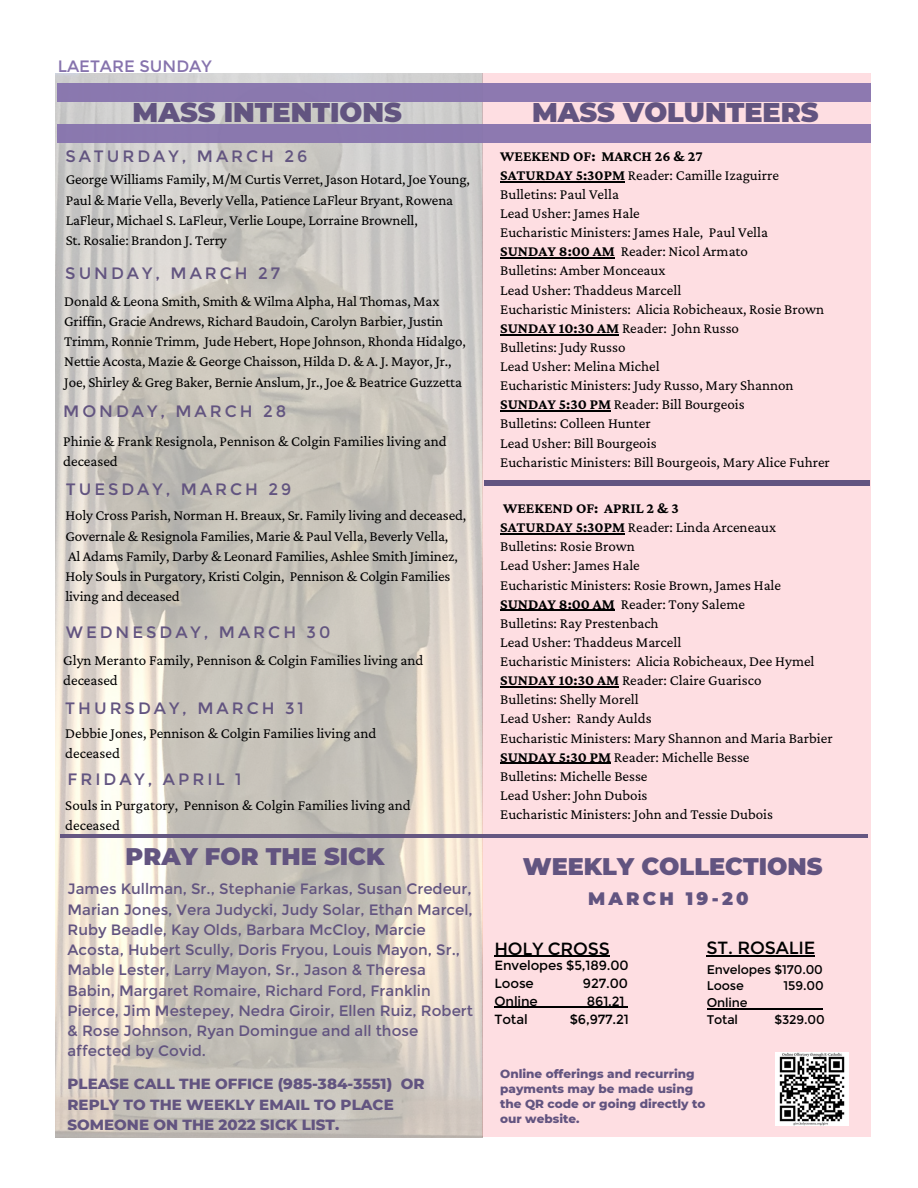
<style>
.page{position:relative;width:918px;height:1188px;background:#fff}
.page>*{position:absolute;margin:0;border:0;box-sizing:border-box;transform-origin:0 0}
.t1{font:900 27px "Montserrat";color:#625480}
.t2{font:900 24px "Montserrat";color:#625480}
.t3{font:900 18px "Montserrat";letter-spacing:.18em;color:#625480}
.t4{font:17.7px "Montserrat";letter-spacing:-.01em;color:#000}
.t5{font:17.55px "Montserrat";letter-spacing:-.01em;color:#000}
.t6{font:16.5px "Montserrat";letter-spacing:.18em;color:#625480}
.t7{font:16.5px "Montserrat";color:#8673ad}
.t8{font:15px/20.2px "Crimson Pro";color:#000}
.t9{font:15px/20.2px "Montserrat";color:#625480}
.t10{font:800 15px "Montserrat";color:#625480}
.t11{font:700 15px "Crimson Pro";color:#000}
.t12{font:13.35px "Montserrat";letter-spacing:-.01em;color:#000}
.t13{font:12.6px "Montserrat";letter-spacing:-.01em;color:#000}
.t14{font:800 12px/15px "Montserrat";color:#625480}
.s1{font-weight:700}
</style>
<div class="page">
<div style="left:482px;top:74px;width:388px;height:1063px;background:#fedee2"></div>
<img style="left:56px;top:74px;width:426px;height:1063px">
<div style="left:57px;top:124px;width:814px;height:19px;background:#8673ad"></div>
<div style="left:57px;top:83px;width:814px;height:19px;background:#8673ad"></div>
<hr style="left:60px;top:834px;width:808px;height:4px;background:#625480">
<div style="left:484px;top:480px;width:386px;height:6px;background:#625480"></div>
<hr style="left:494px;top:956px;width:116px;height:1px;background:#000">
<hr style="left:495px;top:1007px;width:43px;height:1px;background:#000">
<hr style="left:538px;top:1007px;width:49px;height:1px;background:#000">
<hr style="left:587px;top:1007px;width:38px;height:1px;background:#000">
<hr style="left:707px;top:955px;width:108px;height:2px;background:#000">
<hr style="left:707px;top:1008px;width:40px;height:1px;background:#000">
<hr style="left:747px;top:1008px;width:67px;height:1px;background:#000">
<img style="left:776px;top:1053px;width:73px;height:73px">
<hr style="left:500px;top:181px;width:125px;height:1px;background:#000">
<hr style="left:500px;top:257px;width:115px;height:2px;background:#000">
<hr style="left:500px;top:334px;width:119px;height:1px;background:#000">
<hr style="left:500px;top:410px;width:111px;height:2px;background:#000">
<hr style="left:500px;top:533px;width:125px;height:1px;background:#000">
<hr style="left:500px;top:610px;width:115px;height:1px;background:#000">
<hr style="left:500px;top:686px;width:119px;height:1px;background:#000">
<hr style="left:500px;top:763px;width:111px;height:1px;background:#000">
<p class="t7" style="left:58px;top:56px;width:156px">LAETARE SUNDAY</p>
<p class="t1" style="left:133px;top:96px;width:271px">MASS INTENTIONS</p>
<p class="t6" style="left:65px;top:146px;width:244px">SATURDAY, MARCH 26</p>
<p class="t8" style="left:66px;top:169px;width:406px">George Williams Family, M/M Curtis Verret, Jason Hotard, Joe Young,<br>Paul &amp; Marie Vella, Beverly Vella, Patience LaFleur Bryant, Rowena<br>LaFleur, Michael S. LaFleur, Verlie Loupe, Lorraine Brownell,</p>
<p class="t8" style="left:66px;top:230px;width:163px">St. Rosalie: Brandon J. Terry</p>
<p class="t6" style="left:65px;top:263px;width:216px">SUNDAY, MARCH 27</p>
<p class="t8" style="left:64px;top:290px;width:403px">Donald &amp; Leona Smith, Smith &amp; Wilma Alpha, Hal Thomas, Max Griffin, Gracie Andrews, Richard Baudoin, Carolyn Barbier, Justin Trimm, Ronnie Trimm, Jude Hebert, Hope Johnson, Rhonda Hidalgo, Nettie Acosta, Mazie &amp; George Chaisson, Hilda D. &amp; A. J. Mayor, Jr., Joe, Shirley &amp; Greg Baker, Bernie Anslum, Jr., Joe &amp; Beatrice Guzzetta</p>
<p class="t6" style="left:63px;top:401px;width:225px">MONDAY, MARCH 28</p>
<p class="t8" style="left:63px;top:431px;width:385px">Phinie &amp; Frank Resignola, Pennison &amp; Colgin Families living and deceased</p>
<p class="t6" style="left:66px;top:479px;width:227px">TUESDAY, MARCH 29</p>
<p class="t8" style="left:65px;top:505px;width:402px">Holy Cross Parish, Norman H. Breaux, Sr. Family living and deceased,<br>Governale &amp; Resignola Families, Marie &amp; Paul Vella, Beverly Vella,</p>
<p class="t8" style="left:68px;top:546px;width:391px">Al Adams Family, Darby &amp; Leonard Families, Ashlee Smith Jiminez,</p>
<p class="t8" style="left:65px;top:566px;width:387px">Holy Souls in Purgatory, Kristi Colgin, Pennison &amp; Colgin Families living and deceased</p>
<p class="t6" style="left:66px;top:622px;width:266px">WEDNESDAY, MARCH 30</p>
<p class="t8" style="left:63px;top:650px;width:362px">Glyn Meranto Family, Pennison &amp; Colgin Families living and</p>
<p class="t8" style="left:63px;top:670px;width:56px">deceased</p>
<p class="t6" style="left:65px;top:698px;width:240px">THURSDAY, MARCH 31</p>
<p class="t8" style="left:65px;top:723px;width:313px">Debbie Jones, Pennison &amp; Colgin Families living and</p>
<p class="t8" style="left:65px;top:743px;width:56px">deceased</p>
<p class="t6" style="left:67px;top:769px;width:176px">FRIDAY, APRIL 1</p>
<p class="t8" style="left:65px;top:795px;width:347px">Souls in Purgatory, Pennison &amp; Colgin Families living and</p>
<p class="t8" style="left:65px;top:815px;width:56px">deceased</p>
<p class="t2" style="left:126px;top:842px;width:260px">PRAY FOR THE SICK</p>
<p class="t9" style="left:67px;top:879px;width:407px">James Kullman, Sr., Stephanie Farkas, Susan Credeur, Marian Jones, Vera Judycki, Judy Solar, Ethan Marcel, Ruby Beadle, Kay Olds, Barbara McCloy, Marcie Acosta, Hubert Scully, Doris Fryou, Louis Mayon, Sr., Mable Lester, Larry Mayon, Sr., Jason &amp; Theresa Babin, Margaret Romaire, Richard Ford, Franklin Pierce, Jim Mestepey, Nedra Giroir, Ellen Ruiz, Robert &amp; Rose Johnson, Ryan Domingue and all those affected by Covid.</p>
<p class="t10" style="left:67px;top:1075px;width:359px">PLEASE CALL THE OFFICE (985-384-3551) OR</p>
<p class="t10" style="left:67px;top:1095px;width:328px">REPLY TO THE WEEKLY EMAIL TO PLACE</p>
<p class="t10" style="left:67px;top:1115px;width:273px">SOMEONE ON THE 2022 SICK LIST.</p>
<p class="t1" style="left:532px;top:96px;width:288px">MASS VOLUNTEERS</p>
<p class="t11" style="left:500px;top:147px;width:204px">WEEKEND OF: MARCH 26 &amp; 27</p>
<p class="t8" style="left:500px;top:165px;width:280px"><span class="s1">SATURDAY 5:30PM</span> Reader: Camille Izaguirre</p>
<p class="t8" style="left:500px;top:184px;width:120px">Bulletins: Paul Vella</p>
<p class="t8" style="left:500px;top:203px;width:141px">Lead Usher: James Hale</p>
<p class="t8" style="left:500px;top:222px;width:269px">Eucharistic Ministers: James Hale, Paul Vella</p>
<p class="t8" style="left:500px;top:241px;width:249px"><span class="s1">SUNDAY 8:00 AM</span> Reader: Nicol Armato</p>
<p class="t8" style="left:500px;top:260px;width:167px">Bulletins: Amber Monceaux</p>
<p class="t8" style="left:500px;top:279px;width:183px">Lead Usher: Thaddeus Marcell</p>
<p class="t8" style="left:500px;top:299px;width:326px">Eucharistic Ministers: Alicia Robicheaux, Rosie Brown</p>
<p class="t8" style="left:500px;top:318px;width:240px"><span class="s1">SUNDAY 10:30 AM</span> Reader: John Russo</p>
<p class="t8" style="left:500px;top:337px;width:127px">Bulletins: Judy Russo</p>
<p class="t8" style="left:500px;top:356px;width:161px">Lead Usher: Melina Michel</p>
<p class="t8" style="left:500px;top:375px;width:295px">Eucharistic Ministers: Judy Russo, Mary Shannon</p>
<p class="t8" style="left:500px;top:394px;width:246px"><span class="s1">SUNDAY 5:30 PM</span> Reader: Bill Bourgeois</p>
<p class="t8" style="left:500px;top:413px;width:152px">Bulletins: Colleen Hunter</p>
<p class="t8" style="left:500px;top:432px;width:158px">Lead Usher: Bill Bourgeois</p>
<p class="t8" style="left:500px;top:452px;width:331px">Eucharistic Ministers: Bill Bourgeois, Mary Alice Fuhrer</p>
<p class="t11" style="left:503px;top:500px;width:177px">WEEKEND OF: APRIL 2 &amp; 3</p>
<p class="t8" style="left:500px;top:517px;width:278px"><span class="s1">SATURDAY 5:30PM</span> Reader: Linda Arceneaux</p>
<p class="t8" style="left:500px;top:536px;width:136px">Bulletins: Rosie Brown</p>
<p class="t8" style="left:500px;top:555px;width:141px">Lead Usher: James Hale</p>
<p class="t8" style="left:500px;top:574px;width:282px">Eucharistic Ministers: Rosie Brown, James Hale</p>
<p class="t8" style="left:500px;top:593px;width:246px"><span class="s1">SUNDAY 8:00 AM</span> Reader: Tony Saleme</p>
<p class="t8" style="left:500px;top:613px;width:160px">Bulletins: Ray Prestenbach</p>
<p class="t8" style="left:500px;top:632px;width:183px">Lead Usher: Thaddeus Marcell</p>
<p class="t8" style="left:500px;top:651px;width:316px">Eucharistic Ministers: Alicia Robicheaux, Dee Hymel</p>
<p class="t8" style="left:500px;top:670px;width:263px"><span class="s1">SUNDAY 10:30 AM</span> Reader: Claire Guarisco</p>
<p class="t8" style="left:500px;top:689px;width:140px">Bulletins: Shelly Morell</p>
<p class="t8" style="left:500px;top:708px;width:153px">Lead Usher: Randy Aulds</p>
<p class="t8" style="left:500px;top:727px;width:334px">Eucharistic Ministers: Mary Shannon and Maria Barbier</p>
<p class="t8" style="left:500px;top:746px;width:251px"><span class="s1">SUNDAY 5:30 PM</span> Reader: Michelle Besse</p>
<p class="t8" style="left:500px;top:766px;width:149px">Bulletins: Michelle Besse</p>
<p class="t8" style="left:500px;top:785px;width:149px">Lead Usher: John Dubois</p>
<p class="t8" style="left:500px;top:804px;width:274px">Eucharistic Ministers: John and Tessie Dubois</p>
<p class="t2" style="left:523px;top:852px;width:301px">WEEKLY COLLECTIONS</p>
<p class="t3" style="left:588px;top:887px;width:162px">MARCH 19-20</p>
<p class="t5" style="left:494px;top:938px;width:117px">HOLY CROSS</p>
<p class="t12" style="left:495px;top:957px;width:136px">Envelopes $5,189.00</p>
<p class="t12" style="left:495px;top:975px;width:41px">Loose</p>
<p class="t12" style="left:583px;top:975px;width:47px">927.00</p>
<p class="t12" style="left:495px;top:993px;width:45px">Online</p>
<p class="t12" style="left:587px;top:993px;width:39px">861.21</p>
<p class="t12" style="left:495px;top:1011px;width:35px">Total</p>
<p class="t12" style="left:570px;top:1011px;width:61px">$6,977.21</p>
<p class="t4" style="left:707px;top:937px;width:110px">ST. ROSALIE</p>
<p class="t13" style="left:707px;top:961px;width:118px">Envelopes $170.00</p>
<p class="t13" style="left:707px;top:978px;width:39px">Loose</p>
<p class="t13" style="left:784px;top:978px;width:42px">159.00</p>
<p class="t13" style="left:707px;top:995px;width:42px">Online</p>
<p class="t13" style="left:707px;top:1012px;width:33px">Total</p>
<p class="t13" style="left:775px;top:1012px;width:52px">$329.00</p>
<p class="t14" style="left:500px;top:1066px;width:196px">Online offerings and recurring payments may be made using</p>
<p class="t14" style="left:500px;top:1096px;width:207px">the QR code or going directly to our website.</p>
</div>
